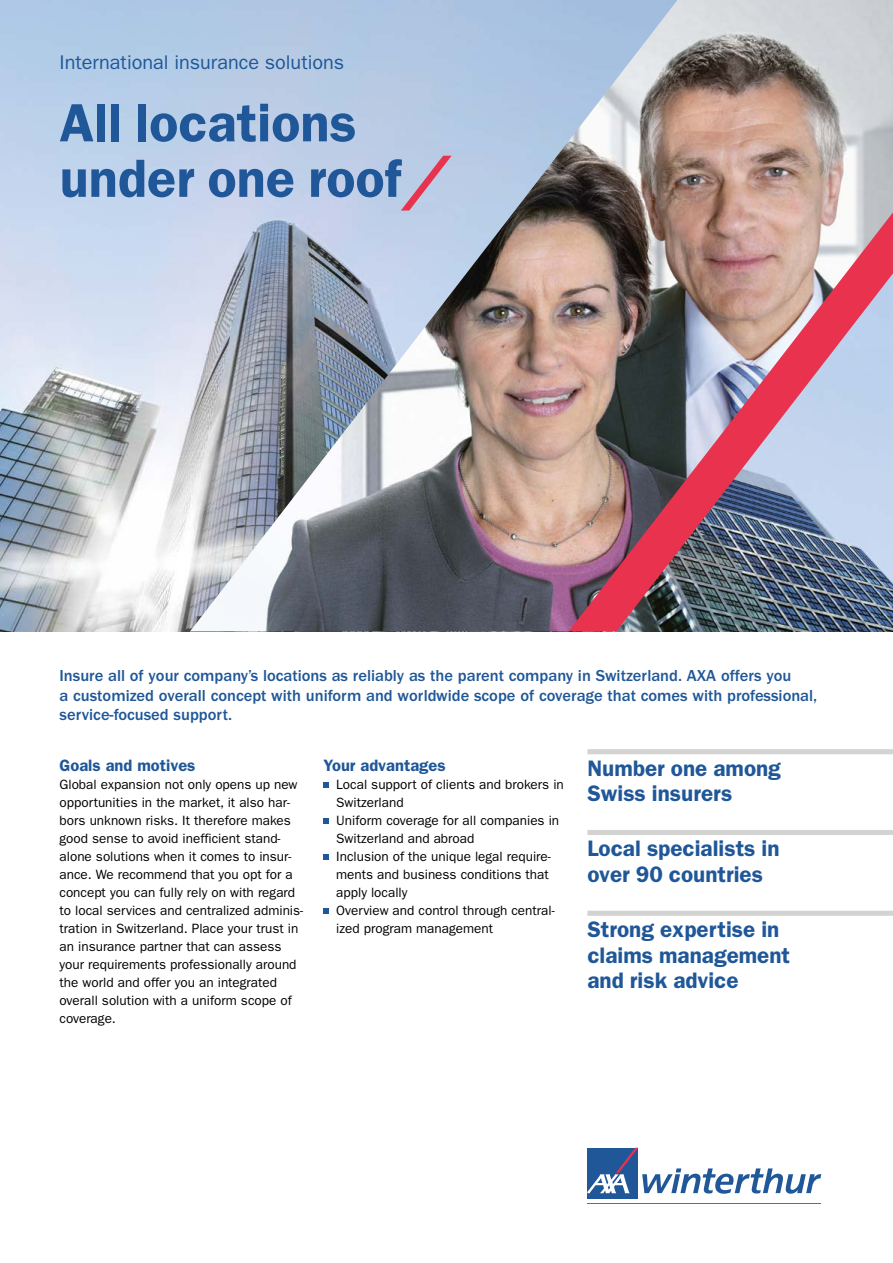
<style>
.page{position:relative;width:893px;height:1263px;background:#fff}
.page>*{position:absolute;margin:0;border:0;box-sizing:border-box;transform-origin:0 0}
.t1{font:600 54px/55.5px "ITC Franklin Gothic Std";color:#1f5798}
.t2{font:600 22.5px/25.5px "ITC Franklin Gothic Std";color:#1f5798}
.t3{font:19.8px "ITC Franklin Gothic Std";color:#1f5798}
.t4{font:500 16.5px/19.5px "ITC Franklin Gothic Std";color:#1f5798}
.t5{font:600 16.5px "ITC Franklin Gothic Std";color:#1f5798}
.t6{font:13.5px/18px "ITC Franklin Gothic Std";color:#000}
.s1{font-family:"AXA Switch";font-weight:400;font-style:italic;color:#e8324e}
</style>
<div class="page">
<img style="left:0;top:0;width:190px;height:631px">
<img style="left:190px;top:0;width:703px;height:631px">
<svg style="left:323px;top:782px;width:6px;height:5px"></svg>
<svg style="left:323px;top:818px;width:6px;height:5px"></svg>
<svg style="left:323px;top:854px;width:6px;height:5px"></svg>
<svg style="left:323px;top:908px;width:6px;height:5px"></svg>
<div style="left:587px;top:1148px;width:51px;height:50px;background:#1f5798"></div>
<hr style="left:587px;top:1202px;width:234px;height:1px;background:#e8324e">
<svg style="left:587px;top:1148px;width:234px;height:46px"></svg>
<div style="left:587px;top:749px;width:306px;height:5px;background:#d3d3d2"></div>
<div style="left:587px;top:830px;width:306px;height:5px;background:#d3d3d2"></div>
<div style="left:587px;top:911px;width:306px;height:5px;background:#d3d3d2"></div>
<h3 class="t3" style="left:60px;top:51px;width:286px">International insurance solutions</h3>
<h1 class="t1" style="left:60px;top:95px;width:394px">All locations under one roof<span class="s1">/</span></h1>
<p class="t4" style="left:60px;top:666px;width:759px">Insure all of your company’s locations as reliably as the parent company in Switzerland. AXA offers you<br>a customized overall concept with uniform and worldwide scope of coverage that comes with professional, service-focused support.</p>
<p class="t5" style="left:60px;top:756px;width:137px">Goals and motives</p>
<p class="t6" style="left:60px;top:776px;width:245px">Global expansion not only opens up new opportunities in the market, it also har&shy;bors unknown risks. It therefore makes good sense to avoid inefficient stand&shy;alone solutions when it comes to insur&shy;ance. We recommend that you opt for a concept you can fully rely on with regard to local services and centralized adminis&shy;tration in Switzerland. Place your trust in an insurance partner that can assess your requirements professionally around the world and offer you an integrated overall solution with a uniform scope of coverage.</p>
<p class="t5" style="left:323px;top:756px;width:124px">Your advantages</p>
<p class="t6" style="left:336px;top:776px;width:229px">Local support of clients and brokers in<br>Switzerland<br>Uniform coverage for all companies in<br>Switzerland and abroad<br>Inclusion of the unique legal require&shy;ments and business conditions that apply locally<br>Overview and control through central&shy;ized program management</p>
<h2 class="t2" style="left:587px;top:755px;width:195px">Number one among<br>Swiss insurers</h2>
<h2 class="t2" style="left:587px;top:836px;width:194px">Local specialists in over 90 countries</h2>
<h2 class="t2" style="left:587px;top:916px;width:204px">Strong expertise in claims management and risk advice</h2>
</div>
